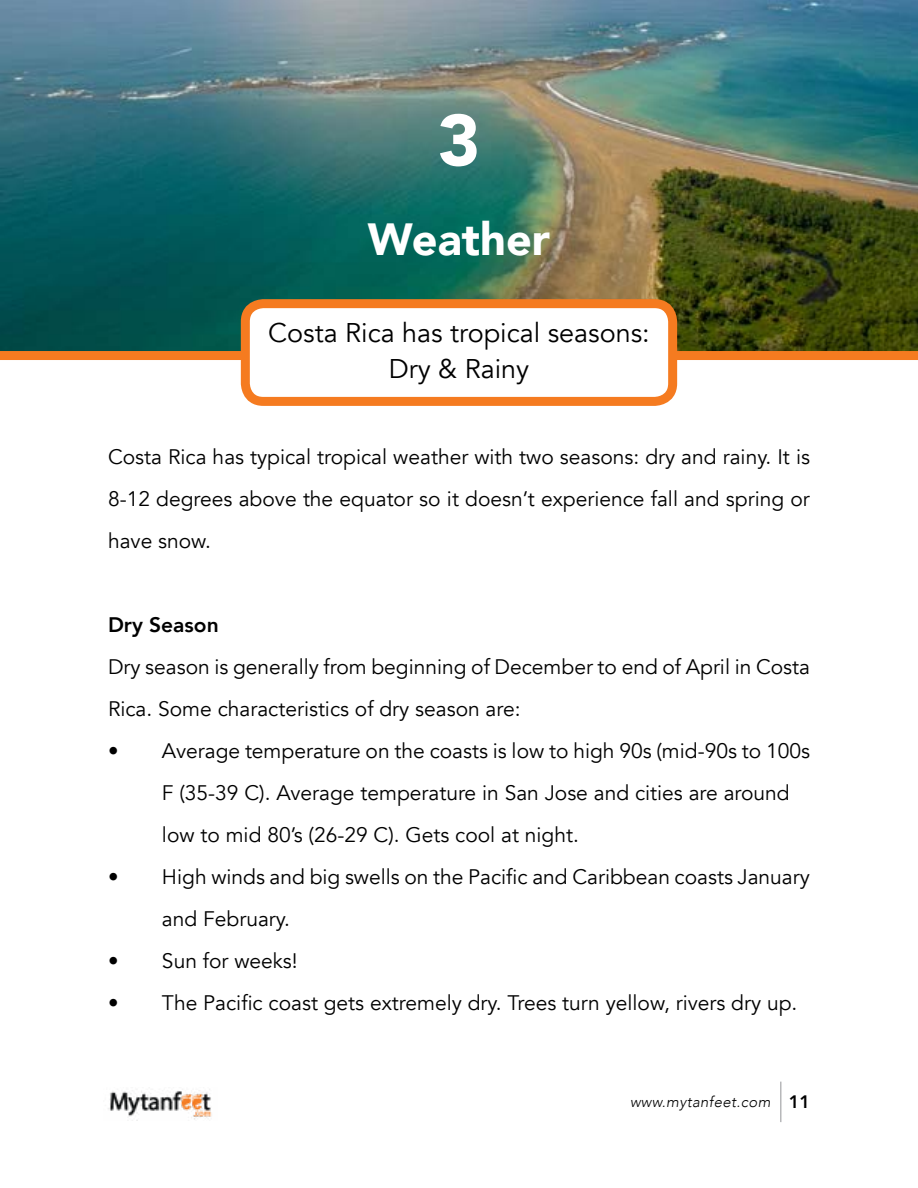
<style>
.page{position:relative;width:918px;height:1188px;background:#fff}
.page>*{position:absolute;margin:0;border:0;box-sizing:border-box;transform-origin:0 0}
.t1{font:900 72px "Avenir";color:#fff}
.t2{font:900 45px "Avenir";color:#fff}
.t3{font:27px/36px "Avenir";color:#000;text-align:center}
.t4{font:21px/42px "Avenir";color:#000}
.t5{font:800 21px "Avenir";color:#000}
.t6{font:italic 300 15px "Avenir";letter-spacing:.025em;color:#000}
.s1{font-weight:800;font-style:normal;font-size:18px}
</style>
<div class="page">
<img style="left:108px;top:1089px;width:104px;height:32px">
<hr style="left:780px;top:1082px;width:1px;height:40px;background:#939598">
<img style="left:0;top:0;width:918px;height:351px">
<div style="left:0;top:351px;width:918px;height:9px;background:#f57b20"></div>
<div style="left:245px;top:304px;width:428px;height:97px;background:#fff;border-radius:18px"></div>
<div style="left:241px;top:299px;width:436px;height:107px;border:9px solid #f57b20;border-radius:18px"></div>
<h1 class="t1" style="left:438px;top:79px;width:44px">3</h1>
<h2 class="t2" style="left:368px;top:200px;width:184px">Weather</h2>
<p class="t3" style="left:268px;top:315px;width:383px">Costa Rica has tropical seasons:<br>Dry &amp; Rainy</p>
<p class="t4" style="left:108px;top:436px;width:704px;text-align:justify">Costa Rica has typical tropical weather with two seasons: dry and rainy. It is 8-12 degrees above the equator so it doesn’t experience fall and spring or have snow.</p>
<p class="t5" style="left:108px;top:608px;width:112px">Dry Season</p>
<p class="t4" style="left:108px;top:646px;width:704px">Dry season is generally from beginning of December to end of April in Costa<br>Rica. Some characteristics of dry season are:</p>
<p class="t4" style="left:162px;top:730px;width:650px;text-indent:-54px">• Average temperature on the coasts is low to high 90s (mid-90s to 100s<br>F (35-39 C). Average temperature in San Jose and cities are around low to mid 80’s (26-29 C). Gets cool at night.</p>
<p class="t4" style="left:162px;top:856px;width:650px;text-indent:-54px">• High winds and big swells on the Pacific and Caribbean coasts January and February.</p>
<p class="t4" style="left:108px;top:940px;width:191px">• Sun for weeks!</p>
<p class="t4" style="left:108px;top:982px;width:691px">• The Pacific coast gets extremely dry. Trees turn yellow, rivers dry up.</p>
<p class="t6" style="left:630px;top:1093px;width:181px">www.mytanfeet.com <span class="s1">11</span></p>
</div>
